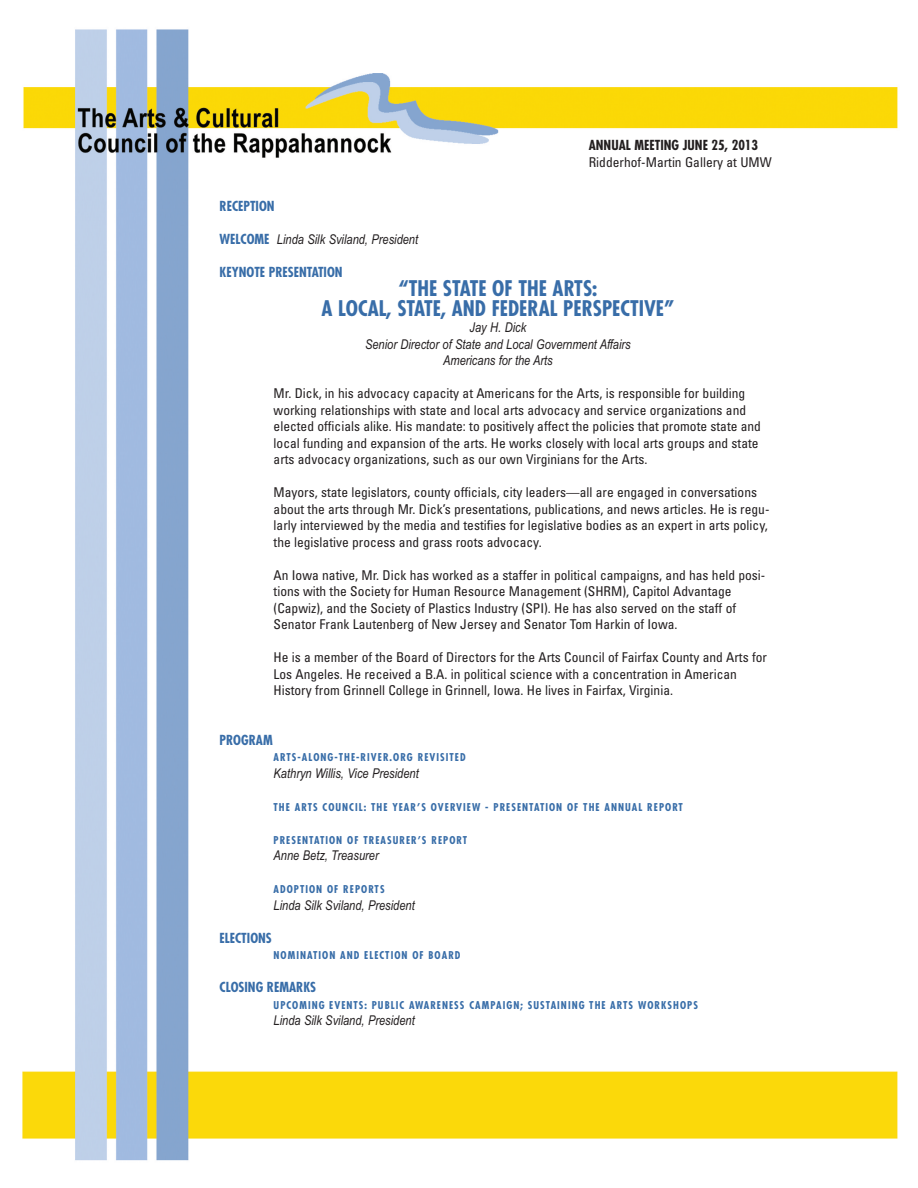
<style>
.page{position:relative;width:918px;height:1188px;background:#fff}
.page>*{position:absolute;margin:0;border:0;box-sizing:border-box;transform-origin:0 0}
.t1{font:700 condensed 21px/19.5px "Futura";color:#386da8;text-align:center}
.t2{font:condensed 13.5px/16.5px "Univers";color:#231f20}
.t3{font:italic 13.5px/16.5px "Arial Narrow";color:#231f20;text-align:center}
.t4{font:700 condensed 13.5px "Futura";color:#386da8}
.t5{font:700 condensed 13.5px "Futura";color:#231f20}
.t6{font:700 condensed 10.5px "Futura";letter-spacing:.1em;color:#386da8}
.s1{font-family:"Futura";font-weight:700;font-style:normal;font-stretch:condensed;color:#386da8}
</style>
<div class="page">
<img style="left:22px;top:29px;width:876px;height:1132px">
<p class="t5" style="left:589px;top:139px;width:171px">ANNUAL MEETING JUNE 25, 2013</p>
<p class="t2" style="left:589px;top:155px;width:185px">Ridderhof-Martin Gallery at UMW</p>
<p class="t4" style="left:220px;top:200px;width:57px">RECEPTION</p>
<p class="t3" style="left:220px;top:231px;width:200px"><span class="s1">WELCOME</span> Linda Silk Sviland, President</p>
<p class="t4" style="left:220px;top:266px;width:125px">KEYNOTE PRESENTATION</p>
<h1 class="t1" style="left:321px;top:281px;width:355px">“THE STATE OF THE ARTS:<br>A LOCAL, STATE, AND FEDERAL PERSPECTIVE”</h1>
<p class="t3" style="left:365px;top:319px;width:267px">Jay H. Dick<br>Senior Director of State and Local Government Affairs<br>Americans for the Arts</p>
<p class="t2" style="left:274px;top:386px;width:489px">Mr. Dick, in his advocacy capacity at Americans for the Arts, is responsible for building working relationships with state and local arts advocacy and service organizations and elected officials alike. His mandate: to positively affect the policies that promote state and local funding and expansion of the arts. He works closely with local arts groups and state arts advocacy organizations, such as our own Virginians for the Arts.</p>
<p class="t2" style="left:274px;top:485px;width:497px">Mayors, state legislators, county officials, city leaders—all are engaged in conversations about the arts through Mr. Dick’s presentations, publications, and news articles. He is regu&shy;larly interviewed by the media and testifies for legislative bodies as an expert in arts policy, the legislative process and grass roots advocacy.</p>
<p class="t2" style="left:274px;top:568px;width:493px">An Iowa native, Mr. Dick has worked as a staffer in political campaigns, and has held posi&shy;tions with the Society for Human Resource Management (SHRM), Capitol Advantage (Capwiz), and the Society of Plastics Industry (SPI). He has also served on the staff of Senator Frank Lautenberg of New Jersey and Senator Tom Harkin of Iowa.</p>
<p class="t2" style="left:274px;top:650px;width:495px">He is a member of the Board of Directors for the Arts Council of Fairfax County and Arts for<br>Los Angeles. He received a B.A. in political science with a concentration in American<br>History from Grinnell College in Grinnell, Iowa. He lives in Fairfax, Virginia.</p>
<p class="t4" style="left:220px;top:734px;width:55px">PROGRAM</p>
<p class="t6" style="left:274px;top:753px;width:193px">ARTS-ALONG-THE-RIVER.ORG REVISITED</p>
<p class="t3" style="left:274px;top:765px;width:147px">Kathryn Willis, Vice President</p>
<p class="t6" style="left:274px;top:802px;width:411px">THE ARTS COUNCIL: THE YEAR’S OVERVIEW - PRESENTATION OF THE ANNUAL REPORT</p>
<p class="t6" style="left:274px;top:835px;width:195px">PRESENTATION OF TREASURER’S REPORT</p>
<p class="t3" style="left:274px;top:847px;width:107px">Anne Betz, Treasurer</p>
<p class="t6" style="left:274px;top:885px;width:113px">ADOPTION OF REPORTS</p>
<p class="t3" style="left:274px;top:897px;width:143px">Linda Silk Sviland, President</p>
<p class="t4" style="left:220px;top:932px;width:54px">ELECTIONS</p>
<p class="t6" style="left:274px;top:951px;width:188px">NOMINATION AND ELECTION OF BOARD</p>
<p class="t4" style="left:220px;top:981px;width:98px">CLOSING REMARKS</p>
<p class="t6" style="left:274px;top:1000px;width:426px">UPCOMING EVENTS: PUBLIC AWARENESS CAMPAIGN; SUSTAINING THE ARTS WORKSHOPS</p>
<p class="t3" style="left:274px;top:1012px;width:143px">Linda Silk Sviland, President</p>
</div>
